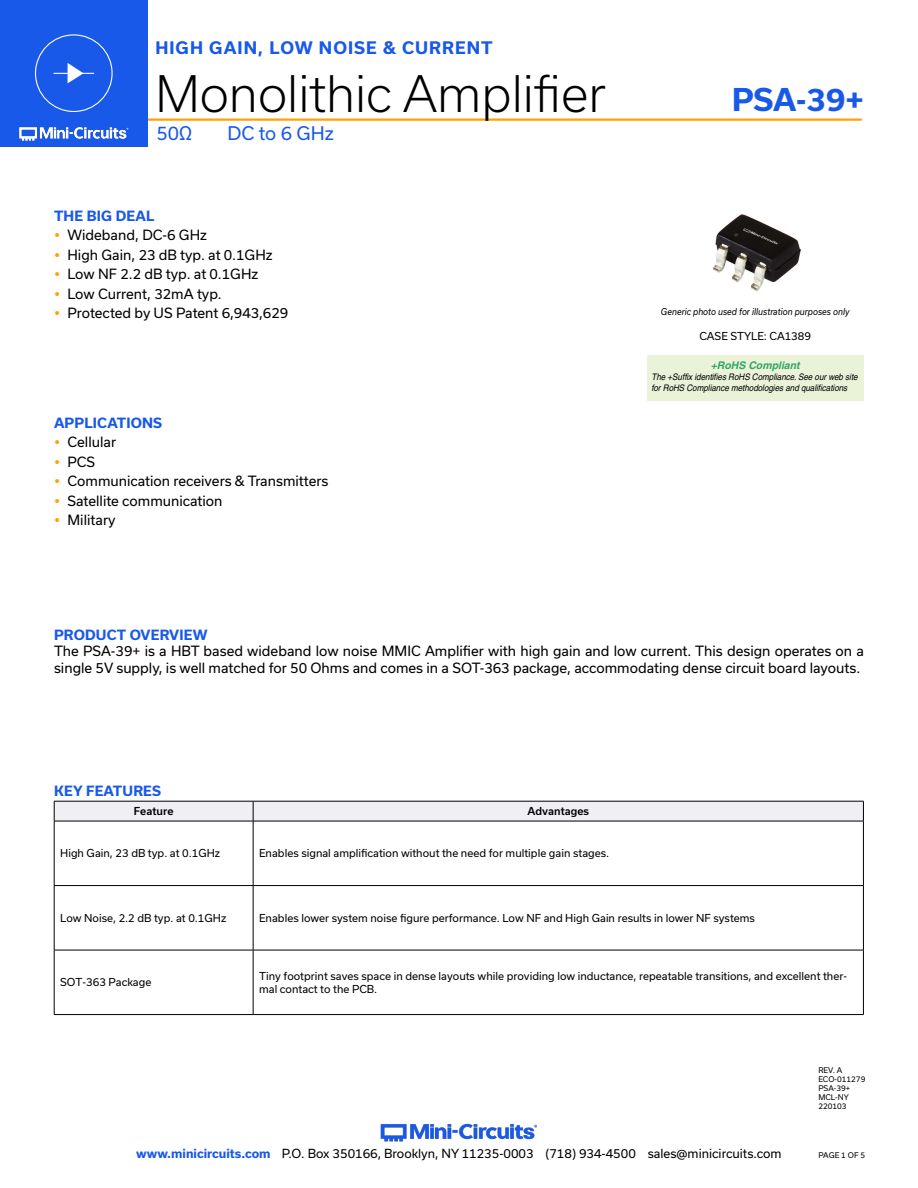
<style>
.page{position:relative;width:918px;height:1188px;background:#fff}
.page>*{position:absolute;margin:0;border:0;box-sizing:border-box;transform-origin:0 0}
.t1{font:300 48px "Usual";color:#000}
.t2{font:700 30px "Usual";color:#1859ea}
.Frequency{font:18px "Usual";color:#1859ea}
.t3{font:700 16.5px "Usual";letter-spacing:.065em;color:#1859ea}
.Regular_Copy{font:13.5px/16.2px "Usual";color:#000}
.Blue_Headers{font:700 13.5px "Usual";letter-spacing:.015em;color:#1859ea}
.t4{font:12px "Usual";color:#000}
.Table_Body_Left_Just{font:10.5px/12.6px "Usual";color:#000}
.Table_Header_Center{font:500 10.5px "Usual";color:#000}
.Case_style_text{font:10.5px "Usual";color:#000}
.t5{font:italic 700 10.5px "Helvetica";color:rgb(0 148 68/.8)}
.t6{font:italic 9px/10.8px "Helvetica";letter-spacing:-.005em;color:#000;scale:.9 1}
.Generic_photo_text{font:italic 9px "Usual";color:#000;scale:.9 1}
.Revision{font:7.5px/9px "Usual";color:#000}
.s1{font-weight:700;color:#1859ea}
</style>
<div class="page">
<img style="left:380px;top:1123px;width:158px;height:19px">
<hr style="left:129px;top:118px;width:733px;height:3px;background:#ffa300">
<div style="left:0;top:0;width:147px;height:147px;background:#1859ea"></div>
<img style="left:19px;top:126px;width:110px;height:15px">
<div style="left:35px;top:34px;width:78px;height:78px;border:1px solid #fff;border-radius:50%"></div>
<hr style="left:54px;top:73px;width:40px;height:1px;background:#fff">
<svg style="left:68px;top:63px;width:16px;height:20px"></svg>
<svg style="left:54px;top:801px;width:810px;height:20px"></svg>
<hr style="left:54px;top:821px;width:199px;height:1px;background:#000">
<hr style="left:54px;top:821px;width:1px;height:64px;background:#000">
<hr style="left:253px;top:821px;width:611px;height:1px;background:#000">
<hr style="left:253px;top:821px;width:1px;height:64px;background:#000">
<hr style="left:863px;top:821px;width:1px;height:64px;background:#000">
<hr style="left:54px;top:885px;width:199px;height:1px;background:#000">
<hr style="left:54px;top:886px;width:1px;height:64px;background:#000">
<hr style="left:253px;top:885px;width:611px;height:1px;background:#000">
<hr style="left:253px;top:886px;width:1px;height:64px;background:#000">
<hr style="left:863px;top:886px;width:1px;height:64px;background:#000">
<hr style="left:54px;top:950px;width:199px;height:1px;background:#000">
<hr style="left:54px;top:950px;width:1px;height:64px;background:#000">
<hr style="left:253px;top:950px;width:611px;height:1px;background:#000">
<hr style="left:253px;top:950px;width:1px;height:64px;background:#000">
<hr style="left:863px;top:950px;width:1px;height:64px;background:#000">
<hr style="left:54px;top:1014px;width:199px;height:1px;background:#000">
<hr style="left:253px;top:1014px;width:611px;height:1px;background:#000">
<img style="left:713px;top:214px;width:88px;height:77px">
<div style="left:647px;top:356px;width:216px;height:45px;background:#eaf2d8"></div>
<p class="t3" style="left:155px;top:39px;width:339px">HIGH GAIN, LOW NOISE &amp; CURRENT</p>
<h1 class="t1" style="left:155px;top:66px;width:452px">Monolithic Amplifier</h1>
<p class="Frequency" style="left:157px;top:123px;width:37px">50Ω</p>
<p class="Frequency" style="left:227px;top:123px;width:108px">DC to 6 GHz</p>
<p class="Blue_Headers" style="left:54px;top:208px;width:102px">THE BIG DEAL</p>
<p class="Regular_Copy" style="left:68px;top:227px;width:141px">Wideband, DC-6 GHz</p>
<p class="Regular_Copy" style="left:68px;top:247px;width:207px">High Gain, 23 dB typ. at 0.1GHz</p>
<p class="Regular_Copy" style="left:68px;top:266px;width:192px">Low NF 2.2 dB typ. at 0.1GHz</p>
<p class="Regular_Copy" style="left:68px;top:286px;width:156px">Low Current, 32mA typ.</p>
<p class="Regular_Copy" style="left:68px;top:305px;width:222px">Protected by US Patent 6,943,629</p>
<p class="Blue_Headers" style="left:54px;top:415px;width:110px">APPLICATIONS</p>
<p class="Regular_Copy" style="left:68px;top:434px;width:50px">Cellular</p>
<p class="Regular_Copy" style="left:68px;top:454px;width:29px">PCS</p>
<p class="Regular_Copy" style="left:68px;top:473px;width:262px">Communication receivers &amp; Transmitters</p>
<p class="Regular_Copy" style="left:68px;top:493px;width:157px">Satellite communication</p>
<p class="Regular_Copy" style="left:68px;top:512px;width:50px">Military</p>
<h2 class="t2" style="left:732px;top:83px;width:133px">PSA-39+</h2>
<p class="Generic_photo_text" style="left:661px;top:307px;width:211px">Generic photo used for illustration purposes only</p>
<p class="Case_style_text" style="left:699px;top:330px;width:113px">CASE STYLE: CA1389</p>
<p class="t5" style="left:711px;top:359px;width:90px">+RoHS Compliant</p>
<p class="t6" style="left:652px;top:372px;width:231px">The +Suffix identifies RoHS Compliance. See our web site for RoHS Compliance methodologies and qualifications</p>
<p class="Blue_Headers" style="left:54px;top:627px;width:155px">PRODUCT OVERVIEW</p>
<p class="Regular_Copy" style="left:54px;top:643px;width:811px">The PSA-39+ is a HBT based wideband low noise MMIC Amplifier with high gain and low current. This design operates on a single 5V supply, is well matched for 50 Ohms and comes in a SOT-363 package, accommodating dense circuit board layouts.</p>
<p class="Blue_Headers" style="left:54px;top:784px;width:108px">KEY FEATURES</p>
<p class="Table_Header_Center" style="left:134px;top:805px;width:41px">Feature</p>
<p class="Table_Header_Center" style="left:528px;top:805px;width:63px">Advantages</p>
<p class="Table_Body_Left_Just" style="left:60px;top:847px;width:162px">High Gain, 23 dB typ. at 0.1GHz</p>
<p class="Table_Body_Left_Just" style="left:259px;top:847px;width:352px">Enables signal amplification without the need for multiple gain stages.</p>
<p class="Table_Body_Left_Just" style="left:60px;top:912px;width:168px">Low Noise, 2.2 dB typ. at 0.1GHz</p>
<p class="Table_Body_Left_Just" style="left:259px;top:912px;width:497px">Enables lower system noise figure performance. Low NF and High Gain results in lower NF systems</p>
<p class="Table_Body_Left_Just" style="left:60px;top:976px;width:93px">SOT-363 Package</p>
<p class="Table_Body_Left_Just" style="left:259px;top:970px;width:589px">Tiny footprint saves space in dense layouts while providing low inductance, repeatable transitions, and excellent ther&shy;mal contact to the PCB.</p>
<p class="Revision" style="left:818px;top:1066px;width:25px">REV. A</p>
<p class="Revision" style="left:818px;top:1075px;width:48px">ECO-011279</p>
<p class="Revision" style="left:818px;top:1084px;width:33px">PSA-39+</p>
<p class="Revision" style="left:818px;top:1093px;width:32px">MCL-NY<br>220103</p>
<p class="t4" style="left:136px;top:1146px;width:647px"><span class="s1">www.minicircuits.com</span> P.O. Box 350166, Brooklyn, NY 11235-0003 (718) 934-4500 sales@minicircuits.com</p>
<p class="Revision" style="left:819px;top:1151px;width:48px">PAGE 1 OF 5</p>
</div>
